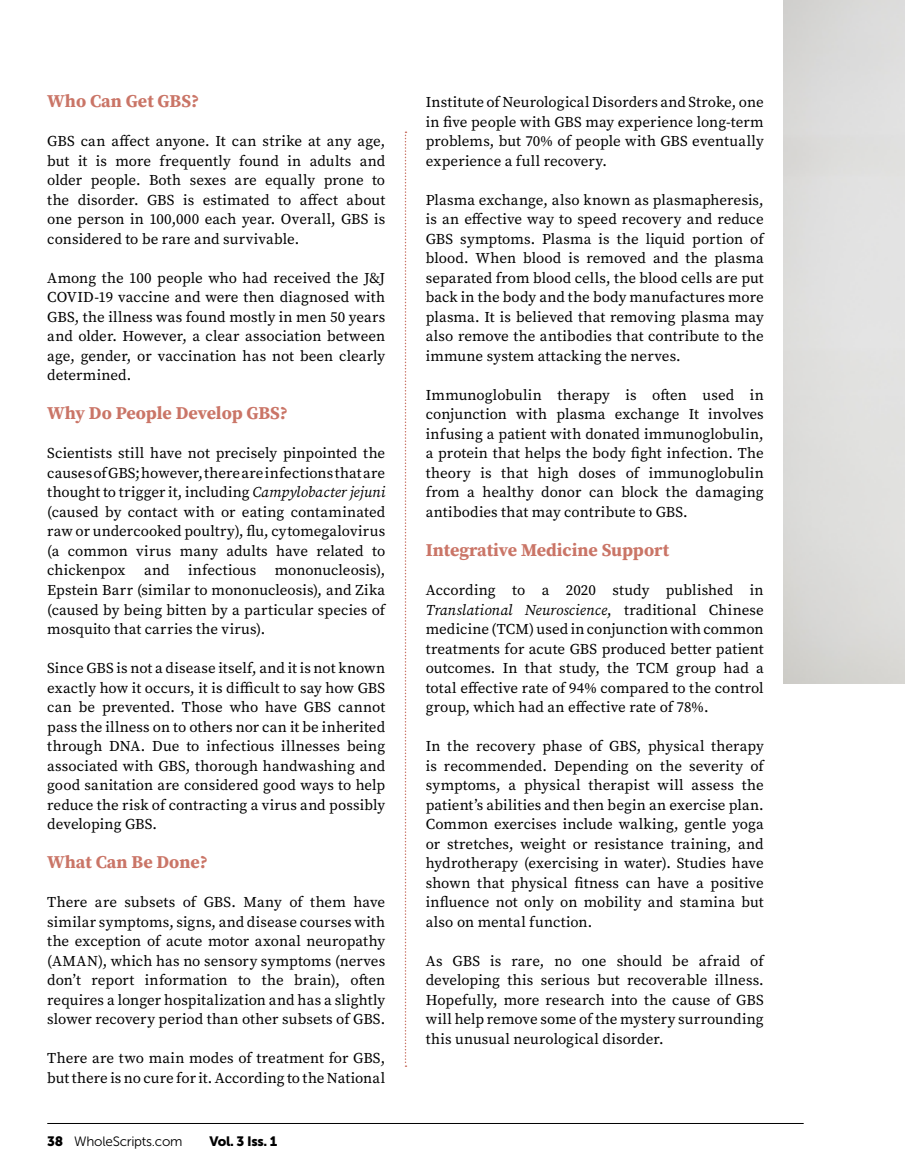
<style>
.page{position:relative;width:905px;height:1175px;background:#fff}
.page>*{position:absolute;margin:0;border:0;box-sizing:border-box;transform-origin:0 0}
.t1{font:700 18px "Source Serif Pro";color:#ca7567}
.t2{font:15px/19.5px "Source Serif Pro";letter-spacing:.005em;color:#000;text-align:justify}
.t3{font:13.5px "Museo Sans 300";letter-spacing:-.02em;color:#000}
.t4{font:13.5px "Museo Sans 900";letter-spacing:-.02em;color:#000}
.s1{font-style:italic}
.s2{font-family:"Museo Sans 900"}
</style>
<div class="page">
<svg style="left:405px;top:131px;width:1px;height:935px"></svg>
<hr style="left:47px;top:1123px;width:756px;height:1px;background:#000">
<p class="t1" style="left:47px;top:89px;width:153px">Who Can Get GBS?</p>
<p class="t2" style="left:47px;top:131px;width:339px">GBS can affect anyone. It can strike at any age, but it is more frequently found in adults and older people. Both sexes are equally prone to the disorder. GBS is estimated to affect about one person in 100,000 each year. Overall, GBS is considered to be rare and survivable.</p>
<p class="t2" style="left:47px;top:268px;width:339px">Among the 100 people who had received the J&amp;J COVID-19 vaccine and were then diagnosed with GBS, the illness was found mostly in men 50 years and older. However, a clear association between age, gender, or vaccination has not been clearly determined.</p>
<p class="t1" style="left:47px;top:401px;width:242px">Why Do People Develop GBS?</p>
<p class="t2" style="left:47px;top:443px;width:339px">Scientists still have not precisely pinpointed the causes of GBS; however, there are infections that are thought to trigger it, including <span class="s1">Campylobacter jejuni </span>(caused by contact with or eating contaminated raw or undercooked poultry), flu, cytomegalovirus (a common virus many adults have related to chickenpox and infectious mononucleosis), Epstein Barr (similar to mononucleosis), and Zika (caused by being bitten by a particular species of mosquito that carries the virus).</p>
<p class="t2" style="left:47px;top:658px;width:339px">Since GBS is not a disease itself, and it is not known exactly how it occurs, it is difficult to say how GBS can be prevented. Those who have GBS cannot pass the illness on to others nor can it be inherited through DNA. Due to infectious illnesses being associated with GBS, thorough handwashing and good sanitation are considered good ways to help reduce the risk of contracting a virus and possibly developing GBS.</p>
<p class="t1" style="left:47px;top:849px;width:162px">What Can Be Done?</p>
<p class="t2" style="left:47px;top:892px;width:339px">There are subsets of GBS. Many of them have similar symptoms, signs, and disease courses with the exception of acute motor axonal neuropathy (AMAN), which has no sensory symptoms (nerves don’t report information to the brain), often requires a longer hospitalization and has a slightly slower recovery period than other subsets of GBS.</p>
<p class="t2" style="left:47px;top:1048px;width:339px">There are two main modes of treatment for GBS, but there is no cure for it. According to the National</p>
<p class="t3" style="left:47px;top:1133px;width:137px"><span class="s2">38</span> WholeScripts.com</p>
<p class="t4" style="left:209px;top:1133px;width:70px">Vol. 3 Iss. 1</p>
<p class="t2" style="left:426px;top:92px;width:339px">Institute of Neurological Disorders and Stroke, one in five people with GBS may experience long-term problems, but 70% of people with GBS eventually experience a full recovery.</p>
<p class="t2" style="left:426px;top:190px;width:339px">Plasma exchange, also known as plasmapheresis, is an effective way to speed recovery and reduce GBS symptoms. Plasma is the liquid portion of blood. When blood is removed and the plasma separated from blood cells, the blood cells are put back in the body and the body manufactures more plasma. It is believed that removing plasma may also remove the antibodies that contribute to the immune system attacking the nerves.</p>
<p class="t2" style="left:426px;top:385px;width:339px">Immunoglobulin therapy is often used in conjunction with plasma exchange It involves infusing a patient with donated immunoglobulin, a protein that helps the body fight infection. The theory is that high doses of immunoglobulin from a healthy donor can block the damaging antibodies that may contribute to GBS.</p>
<p class="t1" style="left:426px;top:537px;width:245px">Integrative Medicine Support</p>
<p class="t2" style="left:426px;top:580px;width:339px">According to a 2020 study published in <span class="s1">Translational Neuroscience</span>, traditional Chinese medicine (TCM) used in conjunction with common treatments for acute GBS produced better patient outcomes. In that study, the TCM group had a total effective rate of 94% compared to the control group, which had an effective rate of 78%.</p>
<p class="t2" style="left:426px;top:736px;width:339px">In the recovery phase of GBS, physical therapy is recommended. Depending on the severity of symptoms, a physical therapist will assess the patient’s abilities and then begin an exercise plan.<br>Common exercises include walking, gentle yoga or stretches, weight or resistance training, and hydrotherapy (exercising in water). Studies have shown that physical fitness can have a positive influence not only on mobility and stamina but also on mental function.</p>
<p class="t2" style="left:426px;top:950px;width:339px">As GBS is rare, no one should be afraid of developing this serious but recoverable illness.<br>Hopefully, more research into the cause of GBS will help remove some of the mystery surrounding this unusual neurological disorder.</p>
</div>
